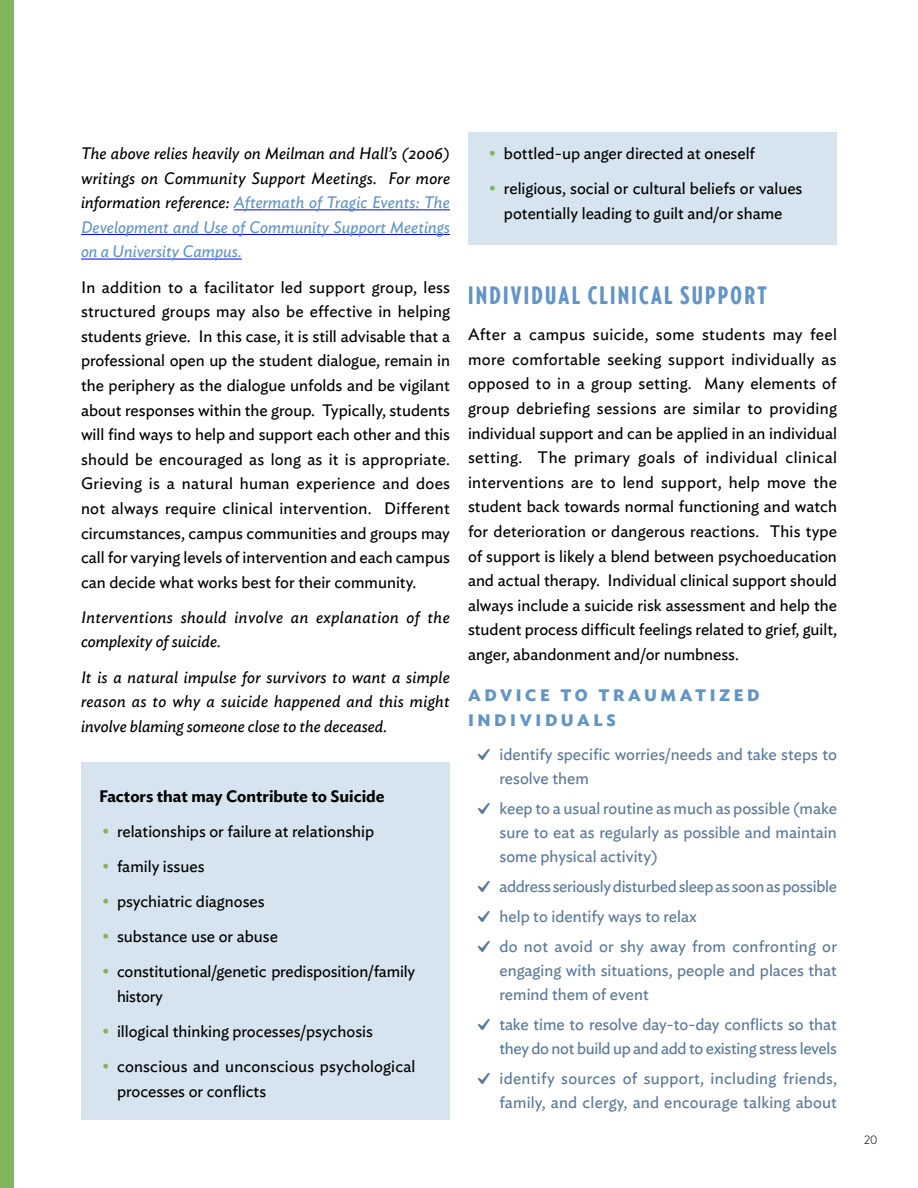
<style>
.page{position:relative;width:918px;height:1188px;background:#fff}
.page>*{position:absolute;margin:0;border:0;box-sizing:border-box;transform-origin:0 0}
.t1{font:900 24px "Verlag Compressed";letter-spacing:.095em;color:#6194c7}
.t2{font:16.5px/24.6px "Ideal Sans";color:#000;text-align:justify}
.t3{font:16.5px/24px "Ideal Sans";color:#59799b;text-align:justify}
.t4{font:italic 16.5px/24.6px "Ideal Sans";color:#000;text-align:justify}
.t5{font:16.5px/24px "Ideal Sans";letter-spacing:-.02em;color:#59799b;text-align:right}
.t6{font:italic 16.5px/24.6px "Ideal Sans";letter-spacing:.025em;color:#000}
.t7{font:600 16.5px "Ideal Sans";color:#000}
.t8{font:700 16.5px/24.6px "Ideal Sans";letter-spacing:.22em;color:#6194c7}
.t9{font:300 12px "Gotham Narrow";color:#000}
.s1{color:#6194c7}
.s2{color:#80b559}
</style>
<div class="page">
<div style="left:0;top:0;width:14px;height:1188px;background:#80b559"></div>
<div style="left:81px;top:762px;width:369px;height:358px;background:#d5e4ee"></div>
<div style="left:468px;top:132px;width:369px;height:113px;background:#d5e4ee"></div>
<hr style="left:234px;top:209px;width:216px;height:1px;background:#00f">
<hr style="left:81px;top:234px;width:369px;height:1px;background:#00f">
<hr style="left:81px;top:259px;width:161px;height:1px;background:#00f">
<p class="t4" style="left:81px;top:140px;width:371px">The above relies heavily on Meilman and Hall’s (2006) writings on Community Support Meetings. For more information reference: <span class="s1">Aftermath of Tragic Events: The Development and Use of Community Support Meetings on a University Campus.</span></p>
<p class="t2" style="left:81px;top:273px;width:371px">In addition to a facilitator led support group, less structured groups may also be effective in helping students grieve. In this case, it is still advisable that a professional open up the student dialogue, remain in the periphery as the dialogue unfolds and be vigilant about responses within the group. Typically, students will find ways to help and support each other and this should be encouraged as long as it is appropriate.<br>Grieving is a natural human experience and does not always require clinical intervention. Different circumstances, campus communities and groups may call for varying levels of intervention and each campus can decide what works best for their community.</p>
<p class="t6" style="left:81px;top:604px;width:370px">Interventions should involve an explanation of the complexity of suicide.</p>
<p class="t4" style="left:81px;top:663px;width:370px">It is a natural impulse for survivors to want a simple reason as to why a suicide happened and this might involve blaming someone close to the deceased.</p>
<p class="t7" style="left:99px;top:783px;width:287px">Factors that may Contribute to Suicide</p>
<p class="t2" style="left:102px;top:818px;width:274px"><span class="s2">•</span> relationships or failure at relationship</p>
<p class="t2" style="left:102px;top:853px;width:104px"><span class="s2">•</span> family issues</p>
<p class="t2" style="left:102px;top:888px;width:164px"><span class="s2">•</span> psychiatric diagnoses</p>
<p class="t2" style="left:102px;top:923px;width:177px"><span class="s2">•</span> substance use or abuse</p>
<p class="t2" style="left:117px;top:958px;width:300px;text-indent:-15px"><span class="s2">•</span> constitutional/genetic predisposition/family history</p>
<p class="t2" style="left:102px;top:1018px;width:273px"><span class="s2">•</span> illogical thinking processes/psychosis</p>
<p class="t2" style="left:117px;top:1053px;width:300px;text-indent:-15px"><span class="s2">•</span> conscious and unconscious psychological processes or conflicts</p>
<p class="t2" style="left:489px;top:140px;width:268px"><span class="s2">•</span> bottled-up anger directed at oneself</p>
<p class="t2" style="left:489px;top:175px;width:315px;text-align:center"><span class="s2">•</span> religious, social or cultural beliefs or values potentially leading to guilt and/or shame</p>
<h1 class="t1" style="left:468px;top:277px;width:300px">INDIVIDUAL CLINICAL SUPPORT</h1>
<p class="t2" style="left:468px;top:321px;width:371px">After a campus suicide, some students may feel more comfortable seeking support individually as opposed to in a group setting. Many elements of group debriefing sessions are similar to providing individual support and can be applied in an individual setting. The primary goals of individual clinical interventions are to lend support, help move the student back towards normal functioning and watch for deterioration or dangerous reactions. This type of support is likely a blend between psychoeducation and actual therapy. Individual clinical support should always include a suicide risk assessment and help the student process difficult feelings related to grief, guilt, anger, abandonment and/or numbness.</p>
<p class="t8" style="left:468px;top:682px;width:293px">ADVICE TO TRAUMATIZED<br>INDIVIDUALS</p>
<p class="t3" style="left:499px;top:741px;width:339px;text-indent:-23px">✔ identify specific worries/needs and take steps to resolve them</p>
<p class="t3" style="left:499px;top:795px;width:339px;text-indent:-23px">✔ keep to a usual routine as much as possible (make sure to eat as regularly as possible and maintain some physical activity)</p>
<p class="t5" style="left:477px;top:873px;width:362px">✔ address seriously disturbed sleep as soon as possible</p>
<p class="t3" style="left:477px;top:903px;width:221px">✔ help to identify ways to relax</p>
<p class="t3" style="left:499px;top:933px;width:339px;text-indent:-23px">✔ do not avoid or shy away from confronting or engaging with situations, people and places that remind them of event</p>
<p class="t5" style="left:477px;top:1011px;width:362px">✔ take time to resolve day-to-day conflicts so that they do not build up and add to existing stress levels</p>
<p class="t3" style="left:477px;top:1065px;width:362px;text-align:right">✔ identify sources of support, including friends, family, and clergy, and encourage talking about</p>
<p class="t9" style="left:864px;top:1132px;width:15px">20</p>
</div>
